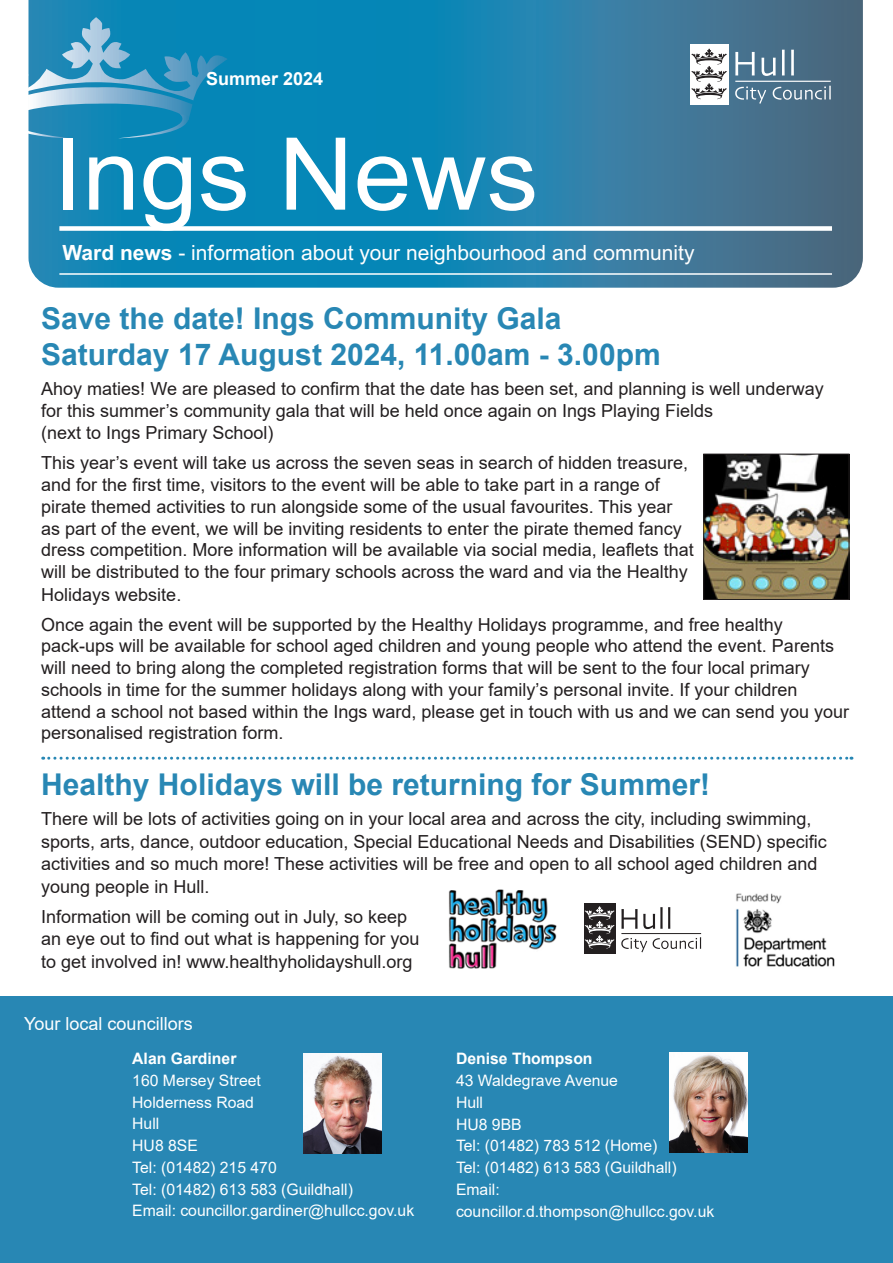
<style>
.page{position:relative;width:893px;height:1263px;background:#fff}
.page>*{position:absolute;margin:0;border:0;box-sizing:border-box;transform-origin:0 0}
.t1{font:100.5px "Arial";color:#fff}
.t2{font:700 30px "Arial";color:#2887b4}
.t3{font:21px "Arial";color:#fff}
.t4{font:18px/22.5px "Arial";color:#231f20}
.t5{font:18px "Arial";color:#fff}
.t6{font:700 18px "Arial";color:#fff}
.t7{font:15.75px "Arial";color:#fff}
.t8{font:700 15.75px "Arial";color:#fff}
.s1{font-weight:700}
</style>
<div class="page">
<svg style="left:28px;top:0;width:834px;height:288px;background:#2280a9"></svg>
<div style="left:59px;top:226px;width:773px;height:5px;background:#fff"></div>
<hr style="left:59px;top:273px;width:773px;height:2px;background:#fff">
<svg style="left:735px;top:52px;width:19px;height:23px"></svg>
<svg style="left:761px;top:58px;width:14px;height:18px"></svg>
<svg style="left:782px;top:50px;width:2px;height:25px"></svg>
<svg style="left:791px;top:50px;width:2px;height:25px"></svg>
<hr style="left:735px;top:81px;width:95px;height:1px;background:#fff">
<div style="left:690px;top:45px;width:38px;height:60px;background:#fff"></div>
<svg style="left:691px;top:49px;width:36px;height:51px"></svg>
<hr style="left:701px;top:79px;width:15px;height:4px;background:#fff">
<svg style="left:735px;top:87px;width:31px;height:17px"></svg>
<svg style="left:772px;top:86px;width:58px;height:14px"></svg>
<svg style="left:28px;top:17px;width:200px;height:122px;background:#3596bf"></svg>
<div style="left:0;top:996px;width:893px;height:267px;background:#2887b4"></div>
<img style="left:304px;top:1053px;width:77px;height:100px">
<img style="left:669px;top:1053px;width:78px;height:99px">
<img style="left:705px;top:456px;width:142px;height:142px">
<div style="left:703px;top:454px;width:146px;height:146px;border:1px solid #231f20"></div>
<svg style="left:43px;top:757px;width:809px;height:3px"></svg>
<img style="left:448px;top:889px;width:109px;height:80px">
<svg style="left:621px;top:909px;width:16px;height:20px"></svg>
<svg style="left:643px;top:907px;width:19px;height:22px"></svg>
<svg style="left:668px;top:907px;width:2px;height:22px"></svg>
<hr style="left:621px;top:933px;width:80px;height:1px;background:#231f20">
<div style="left:583px;top:903px;width:32px;height:50px;background:#231f20"></div>
<svg style="left:584px;top:906px;width:30px;height:43px"></svg>
<svg style="left:621px;top:937px;width:80px;height:15px"></svg>
<img style="left:736px;top:893px;width:99px;height:74px">
<p class="t6" style="left:206px;top:66px;width:119px">Summer 2024</p>
<p class="t1" style="left:53px;top:118px;width:486px">Ings News</p>
<p class="t3" style="left:62px;top:241px;width:633px"><span class="s1">Ward news</span> - information about your neighbourhood and community</p>
<p class="t2" style="left:41px;top:297px;width:522px">Save the date! Ings Community Gala</p>
<p class="t2" style="left:41px;top:333px;width:621px">Saturday 17 August 2024, 11.00am - 3.00pm</p>
<p class="t4" style="left:41px;top:377px;width:784px">Ahoy maties! We are pleased to confirm that the date has been set, and planning is well underway</p>
<p class="t4" style="left:41px;top:399px;width:673px">for this summer’s community gala that will be held once again on Ings Playing Fields</p>
<p class="t4" style="left:41px;top:422px;width:234px">(next to Ings Primary School)</p>
<p class="t4" style="left:41px;top:452px;width:648px">This year’s event will take us across the seven seas in search of hidden treasure,</p>
<p class="t4" style="left:41px;top:473px;width:620px">and for the first time, visitors to the event will be able to take part in a range of</p>
<p class="t4" style="left:41px;top:495px;width:632px">pirate themed activities to run alongside some of the usual favourites. This year</p>
<p class="t4" style="left:41px;top:517px;width:642px">as part of the event, we will be inviting residents to enter the pirate themed fancy</p>
<p class="t4" style="left:41px;top:539px;width:654px">dress competition. More information will be available via social media, leaflets that</p>
<p class="t4" style="left:41px;top:560px;width:648px">will be distributed to the four primary schools across the ward and via the Healthy</p>
<p class="t4" style="left:41px;top:583px;width:142px">Holidays website.</p>
<p class="t4" style="left:41px;top:613px;width:743px">Once again the event will be supported by the Healthy Holidays programme, and free healthy</p>
<p class="t4" style="left:41px;top:635px;width:794px;line-height:21.8px">pack-ups will be available for school aged children and young people who attend the event. Parents will need to bring along the completed registration forms that will be sent to the four local primary schools in time for the summer holidays along with your family’s personal invite. If your children</p>
<p class="t4" style="left:41px;top:700px;width:809px">attend a school not based within the Ings ward, please get in touch with us and we can send you your</p>
<p class="t4" style="left:41px;top:722px;width:244px">personalised registration form.</p>
<p class="t2" style="left:41px;top:763px;width:670px">Healthy Holidays will be returning for Summer!</p>
<p class="t4" style="left:41px;top:807px;width:787px">There will be lots of activities going on in your local area and across the city, including swimming, sports, arts, dance, outdoor education, Special Educational Needs and Disabilities (SEND) specific activities and so much more! These activities will be free and open to all school aged children and young people in Hull.</p>
<p class="t4" style="left:41px;top:905px;width:367px">Information will be coming out in July, so keep</p>
<p class="t4" style="left:41px;top:927px;width:380px">an eye out to find out what is happening for you</p>
<p class="t4" style="left:41px;top:950px;width:373px">to get involved in! www.healthyholidayshull.org</p>
<p class="t5" style="left:24px;top:1011px;width:170px">Your local councillors</p>
<p class="t8" style="left:132px;top:1047px;width:106px">Alan Gardiner</p>
<p class="t7" style="left:132px;top:1069px;width:130px">160 Mersey Street</p>
<p class="t7" style="left:132px;top:1091px;width:123px">Holderness Road</p>
<p class="t7" style="left:132px;top:1113px;width:29px">Hull</p>
<p class="t7" style="left:132px;top:1135px;width:67px">HU8 8SE</p>
<p class="t7" style="left:132px;top:1156px;width:146px">Tel: (01482) 215 470</p>
<p class="t7" style="left:132px;top:1178px;width:222px">Tel: (01482) 613 583 (Guildhall)</p>
<p class="t7" style="left:132px;top:1200px;width:283px">Email: councillor.gardiner@hullcc.gov.uk</p>
<p class="t8" style="left:456px;top:1048px;width:138px">Denise Thompson</p>
<p class="t7" style="left:456px;top:1070px;width:163px">43 Waldegrave Avenue</p>
<p class="t7" style="left:456px;top:1091px;width:29px">Hull</p>
<p class="t7" style="left:456px;top:1113px;width:67px">HU8 9BB</p>
<p class="t7" style="left:456px;top:1135px;width:203px">Tel: (01482) 783 512 (Home)</p>
<p class="t7" style="left:456px;top:1157px;width:222px">Tel: (01482) 613 583 (Guildhall)</p>
<p class="t7" style="left:456px;top:1178px;width:45px">Email:</p>
<p class="t7" style="left:456px;top:1200px;width:260px">councillor.d.thompson@hullcc.gov.uk</p>
</div>
